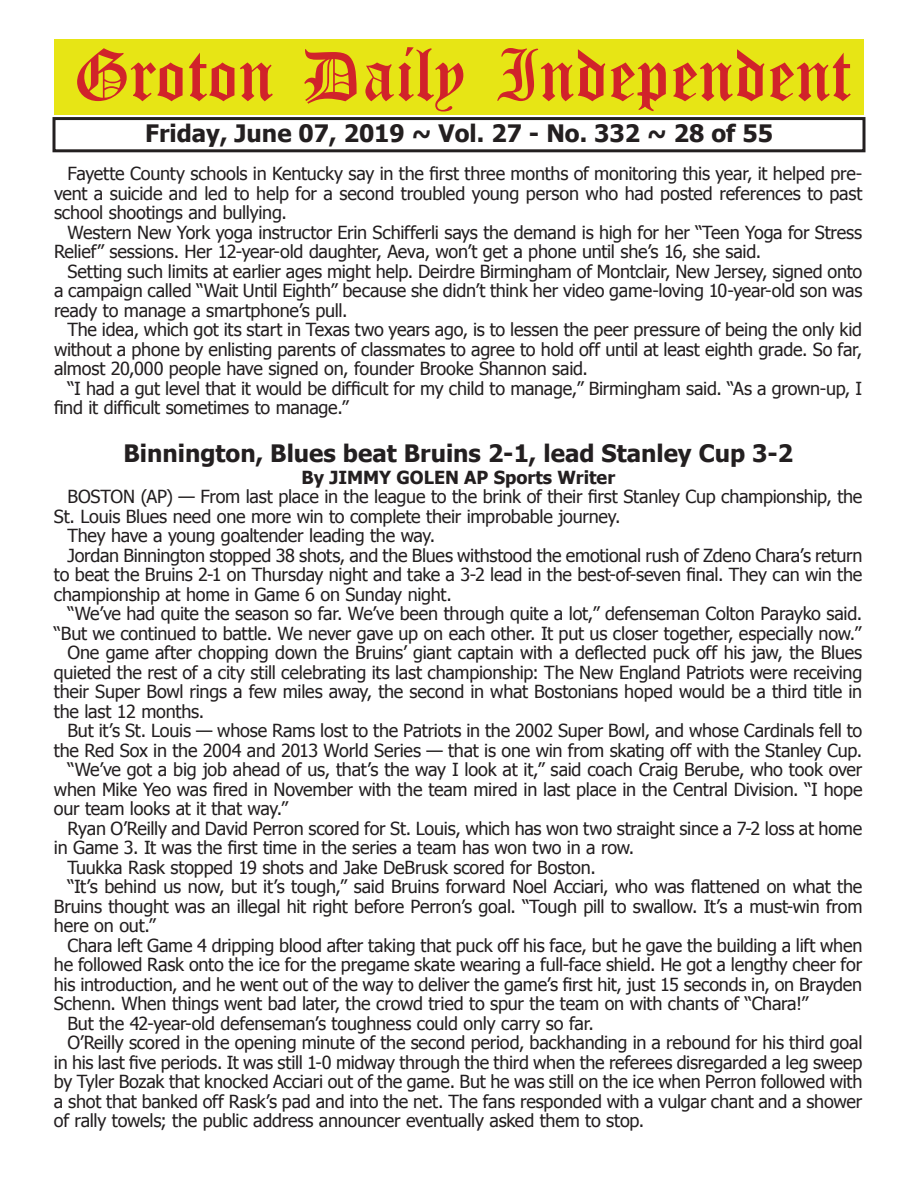
<style>
.page{position:relative;width:918px;height:1188px;background:#fff}
.page>*{position:absolute;margin:0;border:0;box-sizing:border-box;transform-origin:0 0}
.t1{font:54px "Old English Five";color:#d1232a}
.t2{font:700 24px "Tahoma";color:#231f20}
.t3{font:18px/19.5px "Tahoma";letter-spacing:-.015em;color:#231f20;text-align:justify}
.t4{font:700 18px "Tahoma";color:#231f20}
</style>
<div class="page">
<div style="left:52px;top:117px;width:814px;height:35px;border:3px solid #231f20"></div>
<div style="left:54px;top:40px;width:810px;height:75px;background:#e7e515"></div>
<h1 class="t1" style="left:73px;top:50px;width:779px">Groton Daily Independent</h1>
<h2 class="t2" style="left:145px;top:116px;width:629px">Friday, June 07, 2019 ~ Vol. 27 - No. 332 ~ 28 of 55</h2>
<p class="t3" style="left:54px;top:163px;width:810px;text-indent:14px">Fayette County schools in Kentucky say in the first three months of monitoring this year, it helped pre&shy;vent a suicide and led to help for a second troubled young person who had posted references to past school shootings and bullying.</p>
<p class="t3" style="left:54px;top:221px;width:810px;text-indent:14px">Western New York yoga instructor Erin Schifferli says the demand is high for her “Teen Yoga for Stress<br>Relief” sessions. Her 12-year-old daughter, Aeva, won’t get a phone until she’s 16, she said.</p>
<p class="t3" style="left:54px;top:260px;width:810px;text-indent:14px">Setting such limits at earlier ages might help. Deirdre Birmingham of Montclair, New Jersey, signed onto a campaign called “Wait Until Eighth” because she didn’t think her video game-loving 10-year-old son was ready to manage a smartphone’s pull.</p>
<p class="t3" style="left:54px;top:319px;width:810px;text-indent:14px">The idea, which got its start in Texas two years ago, is to lessen the peer pressure of being the only kid without a phone by enlisting parents of classmates to agree to hold off until at least eighth grade. So far, almost 20,000 people have signed on, founder Brooke Shannon said.</p>
<p class="t3" style="left:54px;top:377px;width:810px;text-indent:14px">“I had a gut level that it would be difficult for my child to manage,” Birmingham said. “As a grown-up, I find it difficult sometimes to manage.”</p>
<h2 class="t2" style="left:123px;top:437px;width:671px">Binnington, Blues beat Bruins 2-1, lead Stanley Cup 3-2</h2>
<p class="t4" style="left:301px;top:465px;width:315px">By JIMMY GOLEN AP Sports Writer</p>
<p class="t3" style="left:67px;top:486px;width:796px">BOSTON (AP) — From last place in the league to the brink of their first Stanley Cup championship, the</p>
<p class="t3" style="left:54px;top:506px;width:568px">St. Louis Blues need one more win to complete their improbable journey.</p>
<p class="t3" style="left:67px;top:525px;width:369px">They have a young goaltender leading the way.</p>
<p class="t3" style="left:67px;top:545px;width:796px">Jordan Binnington stopped 38 shots, and the Blues withstood the emotional rush of Zdeno Chara’s return</p>
<p class="t3" style="left:54px;top:564px;width:810px">to beat the Bruins 2-1 on Thursday night and take a 3-2 lead in the best-of-seven final. They can win the</p>
<p class="t3" style="left:54px;top:584px;width:399px">championship at home in Game 6 on Sunday night.</p>
<p class="t3" style="left:67px;top:603px;width:796px">“We’ve had quite the season so far. We’ve been through quite a lot,” defenseman Colton Parayko said.</p>
<p class="t3" style="left:54px;top:623px;width:809px">“But we continued to battle. We never gave up on each other. It put us closer together, especially now.”</p>
<p class="t3" style="left:67px;top:642px;width:796px">One game after chopping down the Bruins’ giant captain with a deflected puck off his jaw, the Blues</p>
<p class="t3" style="left:54px;top:662px;width:810px">quieted the rest of a city still celebrating its last championship: The New England Patriots were receiving</p>
<p class="t3" style="left:54px;top:681px;width:810px">their Super Bowl rings a few miles away, the second in what Bostonians hoped would be a third title in</p>
<p class="t3" style="left:54px;top:701px;width:152px">the last 12 months.</p>
<p class="t3" style="left:67px;top:720px;width:796px">But it’s St. Louis — whose Rams lost to the Patriots in the 2002 Super Bowl, and whose Cardinals fell to</p>
<p class="t3" style="left:54px;top:740px;width:810px">the Red Sox in the 2004 and 2013 World Series — that is one win from skating off with the Stanley Cup.</p>
<p class="t3" style="left:67px;top:759px;width:796px">“We’ve got a big job ahead of us, that’s the way I look at it,” said coach Craig Berube, who took over</p>
<p class="t3" style="left:54px;top:779px;width:810px">when Mike Yeo was fired in November with the team mired in last place in the Central Division. “I hope</p>
<p class="t3" style="left:54px;top:798px;width:236px">our team looks at it that way.”</p>
<p class="t3" style="left:67px;top:818px;width:796px">Ryan O’Reilly and David Perron scored for St. Louis, which has won two straight since a 7-2 loss at home</p>
<p class="t3" style="left:54px;top:837px;width:582px">in Game 3. It was the first time in the series a team has won two in a row.</p>
<p class="t3" style="left:67px;top:857px;width:530px">Tuukka Rask stopped 19 shots and Jake DeBrusk scored for Boston.</p>
<p class="t3" style="left:67px;top:876px;width:796px">“It’s behind us now, but it’s tough,” said Bruins forward Noel Acciari, who was flattened on what the</p>
<p class="t3" style="left:54px;top:896px;width:810px">Bruins thought was an illegal hit right before Perron’s goal. “Tough pill to swallow. It’s a must-win from</p>
<p class="t3" style="left:54px;top:915px;width:103px">here on out.”</p>
<p class="t3" style="left:67px;top:935px;width:796px">Chara left Game 4 dripping blood after taking that puck off his face, but he gave the building a lift when</p>
<p class="t3" style="left:54px;top:954px;width:810px">he followed Rask onto the ice for the pregame skate wearing a full-face shield. He got a lengthy cheer for</p>
<p class="t3" style="left:54px;top:974px;width:810px">his introduction, and he went out of the way to deliver the game’s first hit, just 15 seconds in, on Brayden</p>
<p class="t3" style="left:54px;top:993px;width:756px">Schenn. When things went bad later, the crowd tried to spur the team on with chants of “Chara!”</p>
<p class="t3" style="left:67px;top:1013px;width:528px">But the 42-year-old defenseman’s toughness could only carry so far.</p>
<p class="t3" style="left:67px;top:1032px;width:796px">O’Reilly scored in the opening minute of the second period, backhanding in a rebound for his third goal</p>
<p class="t3" style="left:54px;top:1052px;width:810px">in his last five periods. It was still 1-0 midway through the third when the referees disregarded a leg sweep</p>
<p class="t3" style="left:54px;top:1071px;width:810px">by Tyler Bozak that knocked Acciari out of the game. But he was still on the ice when Perron followed with</p>
<p class="t3" style="left:54px;top:1091px;width:810px">a shot that banked off Rask’s pad and into the net. The fans responded with a vulgar chant and a shower</p>
<p class="t3" style="left:54px;top:1110px;width:592px">of rally towels; the public address announcer eventually asked them to stop.</p>
</div>
